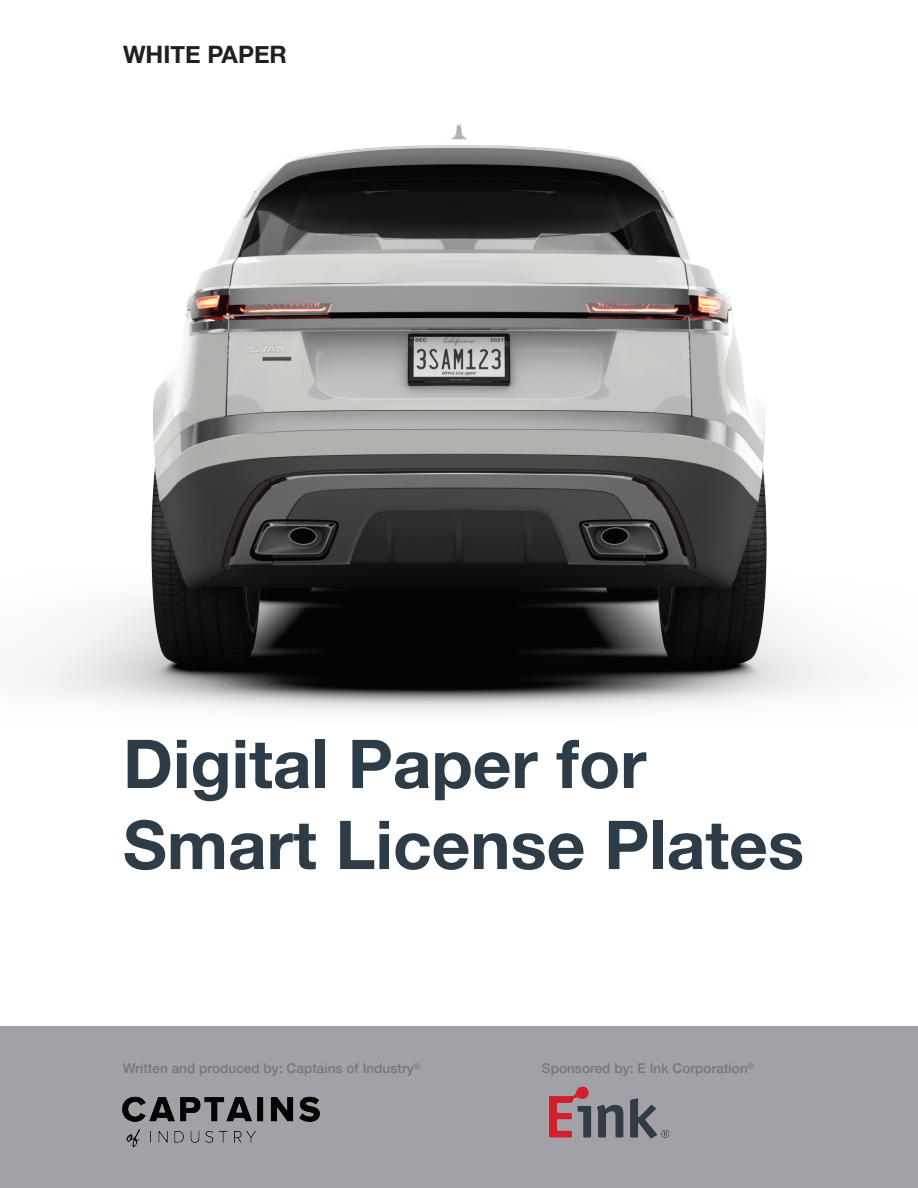
<style>
.page{position:relative;width:918px;height:1188px;background:#fff}
.page>*{position:absolute;margin:0;border:0;box-sizing:border-box;transform-origin:0 0}
.t1{font:700 67.5px/81px "Helvetica Neue";color:#2d3c46}
.t2{font:700 24px "Helvetica Neue";color:#231f20}
.t3{font:500 13.5px "Helvetica Neue";letter-spacing:.005em;color:#76787b}
.t4{font:500 7.8px "Helvetica Neue";color:#76787b}
</style>
<div class="page">
<img style="left:29px;top:124px;width:806px;height:588px">
<div style="left:0;top:1027px;width:918px;height:161px;background:#a1a1a7"></div>
<img style="left:122px;top:1096px;width:198px;height:52px">
<img style="left:548px;top:1086px;width:122px;height:53px">
<h2 class="t2" style="left:123px;top:35px;width:165px">WHITE PAPER</h2>
<h1 class="t1" style="left:123px;top:725px;width:683px">Digital Paper for<br>Smart License Plates</h1>
<p class="t3" style="left:123px;top:1057px;width:299px">Written and produced by: Captains of Industry<sup>®</sup></p>
<p class="t4" style="left:748px;top:1060px;width:8px">®</p>
<p class="t3" style="left:542px;top:1057px;width:207px">Sponsored by: E Ink Corporation</p>
</div>
